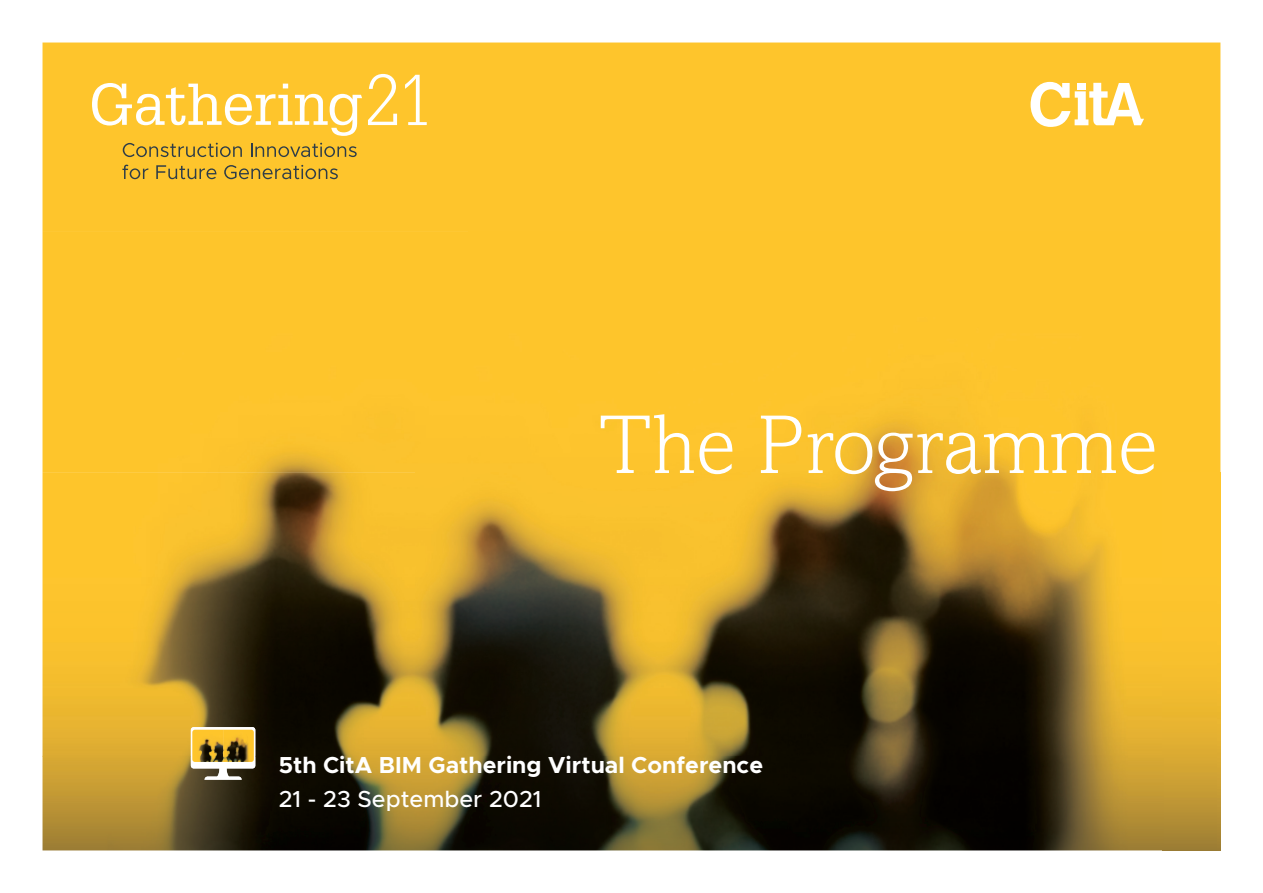
<style>
.page{position:relative;width:1263px;height:893px;background:#fff}
.page>*{position:absolute;margin:0;border:0;box-sizing:border-box;transform-origin:0 0}
.t1{font:300 84px "Amasis";color:#fff}
.t2{font:700 23.25px "Metropolis";color:#fff}
.t3{font:500 23.25px "Metropolis";color:#fff}
</style>
<div class="page">
<div style="left:43px;top:43px;width:1177px;height:430px;background:#fec52c"></div>
<div style="left:43px;top:231px;width:426px;height:242px;background:#fec52b"></div>
<div style="left:469px;top:231px;width:747px;height:242px;background:#fec52b"></div>
<svg style="left:1216px;top:473px;width:4px;height:377px"></svg>
<img style="left:43px;top:473px;width:1173px;height:377px">
<svg style="left:1030px;top:82px;width:114px;height:45px"></svg>
<div style="left:1077px;top:83px;width:9px;height:6px;background:#fff"></div>
<svg style="left:92px;top:83px;width:270px;height:53px"></svg>
<svg style="left:368px;top:74px;width:29px;height:51px"></svg>
<svg style="left:405px;top:75px;width:22px;height:50px"></svg>
<svg style="left:123px;top:143px;width:119px;height:14px"></svg>
<svg style="left:251px;top:143px;width:106px;height:14px"></svg>
<svg style="left:122px;top:165px;width:26px;height:14px"></svg>
<svg style="left:156px;top:165px;width:60px;height:14px"></svg>
<svg style="left:224px;top:165px;width:114px;height:14px"></svg>
<svg style="left:191px;top:727px;width:64px;height:53px"></svg>
<img style="left:192px;top:730px;width:62px;height:32px">
<h1 class="t1" style="left:599px;top:397px;width:560px">The Programme</h1>
<p class="t2" style="left:279px;top:750px;width:486px">5th CitA BIM Gathering Virtual Conference</p>
<p class="t3" style="left:279px;top:784px;width:264px">21 - 23 September 2021</p>
</div>
